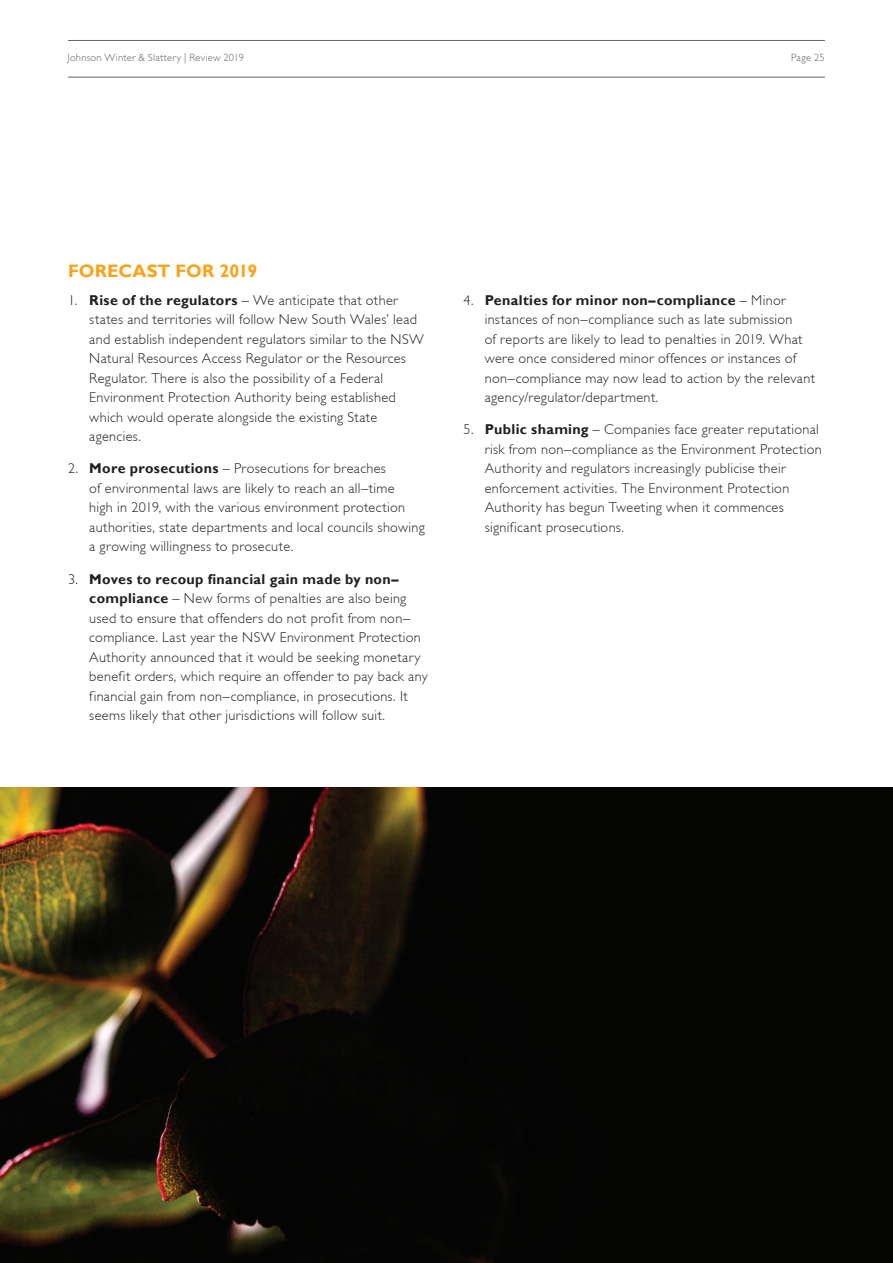
<style>
.page{position:relative;width:893px;height:1263px;background:#fff}
.page>*{position:absolute;margin:0;border:0;box-sizing:border-box;transform-origin:0 0}
.t1{font:700 18px "Gill Sans";letter-spacing:.005em;color:#f9a31b}
.t2{font:300 14.25px/19.5px "Gill Sans";letter-spacing:.025em;color:#231f20}
.t3{font:300 10.5px "Gill Sans";letter-spacing:.025em;color:#656266}
.s1{font-weight:700}
</style>
<div class="page">
<hr style="left:68px;top:40px;width:757px;height:1px;background:#656266">
<hr style="left:68px;top:77px;width:757px;height:1px;background:#656266">
<img style="left:0;top:788px;width:893px;height:475px">
<p class="t3" style="left:68px;top:52px;width:178px">Johnson Winter &amp; Slattery | Review 2019</p>
<p class="t3" style="left:791px;top:52px;width:35px">Page 25</p>
<p class="t1" style="left:68px;top:260px;width:191px">FORECAST FOR 2019</p>
<p class="t2" style="left:89px;top:290px;width:336px;text-indent:-21px">1. <span class="s1">Rise of the regulators</span> – We anticipate that other states and territories will follow New South Wales’ lead and establish independent regulators similar to the NSW Natural Resources Access Regulator or the Resources Regulator. There is also the possibility of a Federal Environment Protection Authority being established which would operate alongside the existing State agencies.</p>
<p class="t2" style="left:89px;top:459px;width:337px;text-indent:-21px">2. <span class="s1">More prosecutions</span> – Prosecutions for breaches<br>of environmental laws are likely to reach an all–time<br>high in 2019, with the various environment protection authorities, state departments and local councils showing a growing willingness to prosecute.</p>
<p class="t2" style="left:89px;top:569px;width:340px;text-indent:-21px">3. <span class="s1">Moves to recoup financial gain made by non– compliance</span> – New forms of penalties are also being used to ensure that offenders do not profit from non– compliance. Last year the NSW Environment Protection Authority announced that it would be seeking monetary benefit orders, which require an offender to pay back any financial gain from non–compliance, in prosecutions. It seems likely that other jurisdictions will follow suit.</p>
<p class="t2" style="left:485px;top:290px;width:332px;text-indent:-21px">4. <span class="s1">Penalties for minor non–compliance</span> – Minor instances of non–compliance such as late submission<br>of reports are likely to lead to penalties in 2019. What were once considered minor offences or instances of non–compliance may now lead to action by the relevant agency/regulator/department.</p>
<p class="t2" style="left:485px;top:420px;width:339px;text-indent:-21px">5. <span class="s1">Public shaming</span> – Companies face greater reputational risk from non–compliance as the Environment Protection Authority and regulators increasingly publicise their enforcement activities. The Environment Protection Authority has begun Tweeting when it commences significant prosecutions.</p>
</div>
